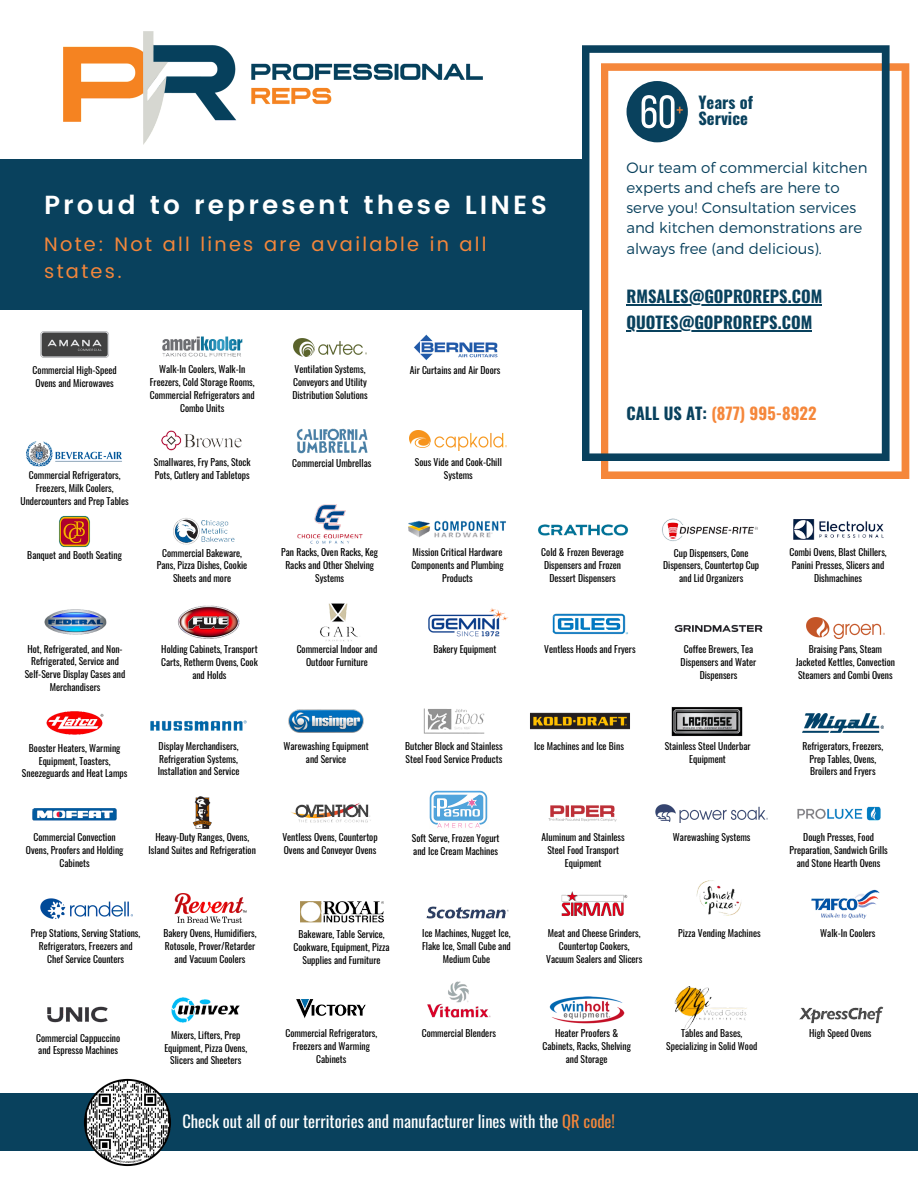
<style>
.page{position:relative;width:918px;height:1188px;background:#fff}
.page>*{position:absolute;margin:0;border:0;box-sizing:border-box;transform-origin:0 0}
.t1{font:600 26.1px "Poppins";letter-spacing:.12em;color:#fff}
.t2{font:19.5px/27px "Poppins";letter-spacing:.12em;color:#f5873b}
.t3{font:16.5px "Oswald";color:#fff}
.t4{font:700 16.5px/15.8px "Oswald";color:#09415d}
.t5{font:700 16.5px "Oswald";color:#f5873b}
.t6{font:16.5px "Oswald";color:#f5873b}
.t7{font:300 15px/20.2px "Montserrat";color:#09415d}
.t8{font:9.6px/12.8px "Oswald";color:#000;text-align:center}
.s1{color:#09415d}
.s2{color:#f5873b}
</style>
<div class="page">
<img style="left:63px;top:31px;width:420px;height:114px">
<div style="left:0;top:160px;width:588px;height:150px;background:#09415d"></div>
<div style="left:0;top:1093px;width:918px;height:58px;background:#09415d"></div>
<img style="left:84px;top:1078px;width:87px;height:89px">
<svg style="left:601px;top:63px;width:308px;height:416px"></svg>
<svg style="left:582px;top:45px;width:308px;height:416px"></svg>
<img style="left:674px;top:624px;width:89px;height:8px">
<img style="left:288px;top:709px;width:76px;height:24px">
<img style="left:671px;top:707px;width:72px;height:30px">
<img style="left:548px;top:805px;width:69px;height:17px">
<img style="left:797px;top:806px;width:84px;height:15px">
<img style="left:47px;top:1006px;width:61px;height:17px">
<img style="left:538px;top:524px;width:91px;height:12px">
<img style="left:297px;top:504px;width:66px;height:40px">
<img style="left:26px;top:441px;width:96px;height:26px">
<img style="left:151px;top:720px;width:95px;height:10px">
<img style="left:662px;top:518px;width:96px;height:23px">
<img style="left:552px;top:613px;width:76px;height:22px">
<img style="left:46px;top:711px;width:58px;height:24px">
<img style="left:530px;top:712px;width:100px;height:18px">
<img style="left:192px;top:796px;width:20px;height:33px">
<img style="left:426px;top:906px;width:83px;height:13px">
<img style="left:561px;top:891px;width:67px;height:25px">
<img style="left:811px;top:889px;width:69px;height:30px">
<img style="left:696px;top:880px;width:46px;height:36px">
<img style="left:296px;top:999px;width:70px;height:20px">
<img style="left:427px;top:981px;width:64px;height:37px">
<img style="left:162px;top:336px;width:81px;height:21px">
<img style="left:161px;top:430px;width:81px;height:21px">
<img style="left:408px;top:520px;width:98px;height:18px">
<img style="left:178px;top:605px;width:62px;height:34px">
<img style="left:291px;top:802px;width:80px;height:21px">
<img style="left:799px;top:1006px;width:85px;height:18px">
<img style="left:293px;top:338px;width:73px;height:18px">
<img style="left:410px;top:431px;width:97px;height:19px">
<img style="left:173px;top:518px;width:62px;height:27px">
<img style="left:59px;top:515px;width:31px;height:33px">
<img style="left:44px;top:609px;width:63px;height:26px">
<img style="left:793px;top:519px;width:91px;height:21px">
<img style="left:428px;top:608px;width:80px;height:29px">
<img style="left:320px;top:603px;width:38px;height:39px">
<img style="left:807px;top:618px;width:77px;height:21px">
<img style="left:423px;top:708px;width:62px;height:26px">
<img style="left:32px;top:808px;width:85px;height:13px">
<img style="left:655px;top:804px;width:113px;height:18px">
<img style="left:40px;top:898px;width:92px;height:20px">
<img style="left:174px;top:894px;width:73px;height:29px">
<img style="left:674px;top:986px;width:73px;height:44px">
<img style="left:171px;top:997px;width:69px;height:26px">
<img style="left:549px;top:996px;width:75px;height:27px">
<img style="left:40px;top:331px;width:69px;height:27px">
<img style="left:802px;top:713px;width:81px;height:20px">
<img style="left:414px;top:334px;width:84px;height:26px">
<hr style="left:627px;top:304px;width:195px;height:2px;background:#09415d">
<hr style="left:627px;top:330px;width:185px;height:1px;background:#09415d">
<img style="left:296px;top:428px;width:72px;height:26px">
<img style="left:430px;top:791px;width:58px;height:37px">
<img style="left:300px;top:902px;width:83px;height:21px">
<h4 class="t1" style="left:44px;top:189px;width:504px">Proud to represent these LINES</h4>
<p class="t2" style="left:44px;top:231px;width:444px">Note: Not all lines are available in all states.</p>
<p class="t8" style="left:33px;top:363px;width:86px;text-align:left">Commercial High-Speed<br>Ovens and Microwaves</p>
<p class="t8" style="left:150px;top:363px;width:106px">Walk-In Coolers, Walk-In<br>Freezers, Cold Storage Rooms,<br>Commercial Refrigerators and<br>Combo Units</p>
<p class="t8" style="left:21px;top:468px;width:110px">Commercial Refrigerators,<br>Freezers, Milk Coolers,<br>Undercounters and Prep Tables</p>
<p class="t8" style="left:154px;top:455px;width:98px;text-align:left">Smallwares, Fry Pans, Stock<br>Pots, Cutlery and Tabletops</p>
<p class="t8" style="left:292px;top:363px;width:77px;text-align:left">Ventilation Systems,<br>Conveyors and Utility<br>Distribution Solutions</p>
<p class="t8" style="left:292px;top:456px;width:81px">Commercial Umbrellas</p>
<p class="t8" style="left:410px;top:364px;width:92px">Air Curtains and Air Doors</p>
<p class="t8" style="left:415px;top:455px;width:89px">Sous Vide and Cook-Chill<br>Systems</p>
<h3 class="t6" style="left:677px;top:97px;width:8px">+</h3>
<h3 class="t4" style="left:698px;top:94px;width:56px">Years of<br>Service</h3>
<p class="t7" style="left:627px;top:156px;width:243px">Our team of commercial kitchen experts and chefs are here to serve you! Consultation services and kitchen demonstrations are always free (and delicious).</p>
<p class="t4" style="left:627px;top:288px;width:197px">RMSALES@GOPROREPS.COM</p>
<p class="t4" style="left:627px;top:314px;width:187px">QUOTES@GOPROREPS.COM</p>
<p class="t5" style="left:627px;top:400px;width:192px"><span class="s1">CALL US AT:</span> (877) 995-8922</p>
<p class="t8" style="left:27px;top:549px;width:96px">Banquet and Booth Seating</p>
<p class="t8" style="left:157px;top:546px;width:92px">Commercial Bakeware,<br>Pans, Pizza Dishes, Cookie<br>Sheets and more</p>
<p class="t8" style="left:281px;top:545px;width:98px">Pan Racks, Oven Racks, Keg<br>Racks and Other Shelving<br>Systems</p>
<p class="t8" style="left:411px;top:545px;width:94px">Mission Critical Hardware<br>Components and Plumbing<br>Products</p>
<p class="t8" style="left:541px;top:545px;width:84px">Cold &amp; Frozen Beverage<br>Dispensers and Frozen<br>Dessert Dispensers</p>
<p class="t8" style="left:663px;top:546px;width:98px">Cup Dispensers, Cone<br>Dispensers, Countertop Cup and Lid Organizers</p>
<p class="t8" style="left:789px;top:545px;width:99px">Combi Ovens, Blast Chillers,<br>Panini Presses, Slicers and<br>Dishmachines</p>
<p class="t8" style="left:25px;top:642px;width:102px">Hot, Refrigerated, and Non-<br>Refrigerated, Service and<br>Self-Serve Display Cases and<br>Merchandisers</p>
<p class="t8" style="left:297px;top:643px;width:82px">Commercial Indoor and</p>
<p class="t8" style="left:433px;top:643px;width:64px">Bakery Equipment</p>
<p class="t8" style="left:161px;top:643px;width:98px">Holding Cabinets, Transport<br>Carts, Retherm Ovens, Cook and Holds</p>
<p class="t8" style="left:306px;top:656px;width:63px">Outdoor Furniture</p>
<p class="t8" style="left:544px;top:643px;width:93px">Ventless Hoods and Fryers</p>
<p class="t8" style="left:681px;top:643px;width:77px">Coffee Brewers, Tea<br>Dispensers and Water<br>Dispensers</p>
<p class="t8" style="left:796px;top:643px;width:101px">Braising Pans, Steam<br>Jacketed Kettles, Convection<br>Steamers and Combi Ovens</p>
<p class="t8" style="left:284px;top:739px;width:87px">Warewashing Equipment and Service</p>
<p class="t8" style="left:665px;top:739px;width:87px">Stainless Steel Underbar<br>Equipment</p>
<p class="t8" style="left:405px;top:739px;width:99px;text-align:left">Butcher Block and Stainless<br>Steel Food Service Products</p>
<p class="t8" style="left:158px;top:739px;width:83px;text-align:left">Display Merchandisers,<br>Refrigeration Systems,<br>Installation and Service</p>
<p class="t8" style="left:22px;top:741px;width:107px">Booster Heaters, Warming<br>Equipment, Toasters,<br>Sneezeguards and Heat Lamps</p>
<p class="t8" style="left:534px;top:739px;width:91px">Ice Machines and Ice Bins</p>
<p class="t8" style="left:802px;top:739px;width:82px">Refrigerators, Freezers,<br>Prep Tables, Ovens,<br>Broilers and Fryers</p>
<p class="t8" style="left:26px;top:831px;width:99px">Commercial Convection<br>Ovens, Proofers and Holding<br>Cabinets</p>
<p class="t8" style="left:673px;top:831px;width:79px">Warewashing Systems</p>
<p class="t8" style="left:282px;top:831px;width:97px;text-align:left">Ventless Ovens, Countertop<br>Ovens and Conveyor Ovens</p>
<p class="t8" style="left:542px;top:831px;width:85px">Aluminum and Stainless<br>Steel Food Transport<br>Equipment</p>
<p class="t8" style="left:789px;top:831px;width:100px">Dough Presses, Food<br>Preparation, Sandwich Grills and Stone Hearth Ovens</p>
<p class="t8" style="left:149px;top:831px;width:109px">Heavy-Duty Ranges, Ovens,<br>Island Suites and Refrigeration</p>
<p class="t8" style="left:412px;top:832px;width:89px;text-align:left">Soft Serve, Frozen Yogurt and Ice Cream Machines</p>
<p class="t8" style="left:31px;top:926px;width:111px">Prep Stations, Serving Stations,<br>Refrigerators, Freezers and<br>Chef Service Counters</p>
<p class="t8" style="left:163px;top:926px;width:95px">Bakery Ovens, Humidifiers,<br>Rotosole, Prover/Retarder and Vacuum Coolers</p>
<h5 class="t8" style="left:293px;top:927px;width:98px">Bakeware, Table Service,<br>Cookware, Equipment, Pizza<br>Supplies and Furniture</h5>
<p class="t8" style="left:546px;top:926px;width:98px">Meat and Cheese Grinders,<br>Countertop Cookers,<br>Vacuum Sealers and Slicers</p>
<p class="t8" style="left:820px;top:926px;width:57px">Walk-In Coolers</p>
<p class="t8" style="left:422px;top:926px;width:90px">Ice Machines, Nugget Ice,<br>Flake Ice, Small Cube and<br>Medium Cube</p>
<p class="t8" style="left:678px;top:926px;width:84px">Pizza Vending Machines</p>
<p class="t8" style="left:36px;top:1031px;width:86px;text-align:left">Commercial Cappuccino and Espresso Machines</p>
<p class="t8" style="left:164px;top:1028px;width:84px">Mixers, Lifters, Prep<br>Equipment, Pizza Ovens,<br>Slicers and Sheeters</p>
<p class="t8" style="left:285px;top:1027px;width:93px">Commercial Refrigerators,<br>Freezers and Warming<br>Cabinets</p>
<p class="t8" style="left:422px;top:1027px;width:76px">Commercial Blenders</p>
<p class="t8" style="left:543px;top:1027px;width:90px">Heater Proofers &amp;<br>Cabinets, Racks, Shelving and Storage</p>
<p class="t8" style="left:666px;top:1027px;width:93px">Tables and Bases,<br>Specializing in Solid Wood</p>
<p class="t8" style="left:809px;top:1027px;width:64px">High Speed Ovens</p>
<p class="t3" style="left:182px;top:1108px;width:434px">Check out all of our territories and manufacturer lines with the <span class="s2">QR code!</span></p>
</div>
